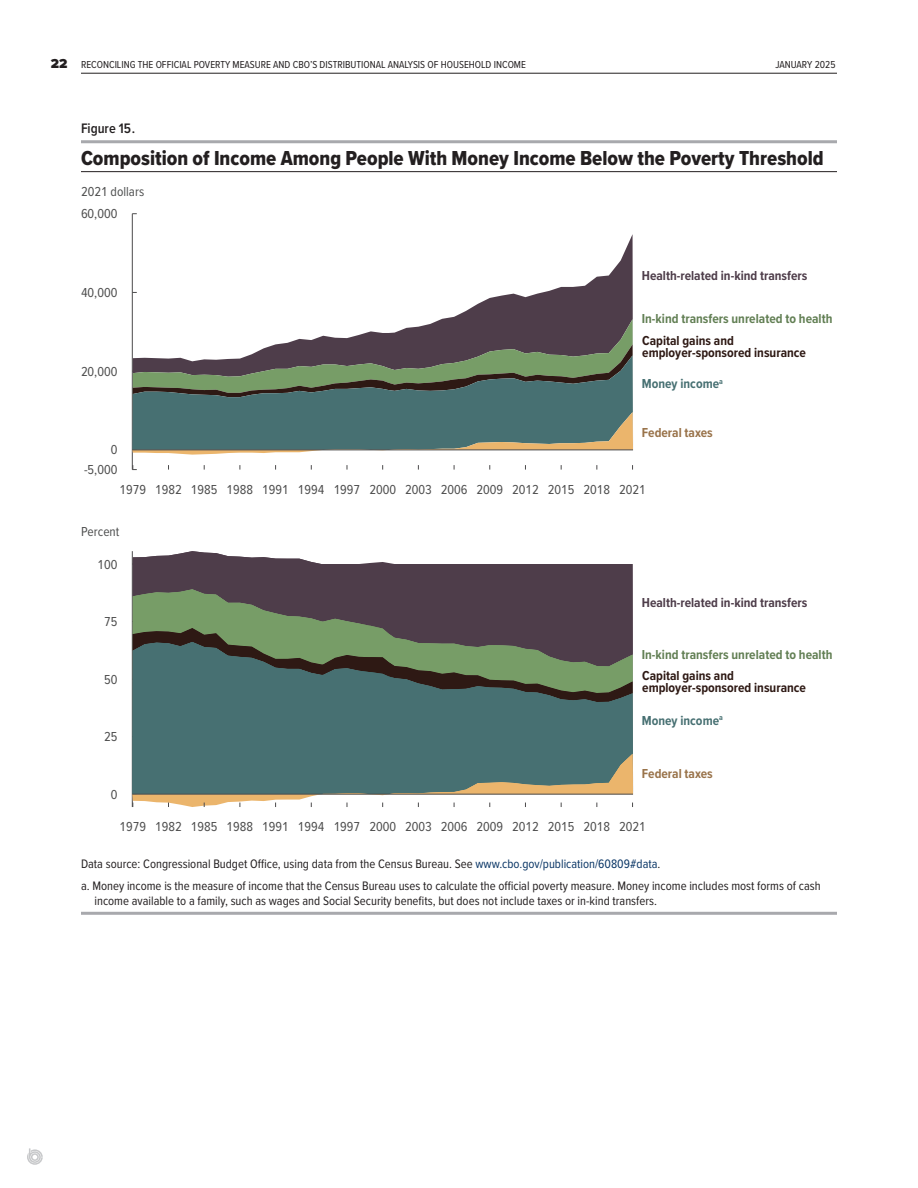
<style>
.page{position:relative;width:918px;height:1188px;background:#fff}
.page>*{position:absolute;margin:0;border:0;box-sizing:border-box;transform-origin:0 0}
.f2_title{font:21px "Proxima Nova Cond Extrabld";color:#231f20}
.t1{font:600 14.25px "Proxima Nova Cond";color:#231f20}
.t2{font:13.5px/19.6px "Proxima Nova T Cond";color:#4d4d4d;text-align:right}
.t3{font:700 13.5px/12px "Proxima Nova T Cond";color:#2e1914}
.t4{font:700 13.5px "Proxima Nova T Cond";color:#627f54}
.t5{font:700 13.5px "Proxima Nova T Cond";color:#4e3d4a}
.t6{font:700 13.5px "Proxima Nova T Cond";color:#99734a}
.t7{font:700 13.5px "Proxima Nova T Cond";color:#477072}
.t8{font:13.5px "Proxima Nova T Cond";color:#4e4f4f}
.n_notes_list_last{font:12.75px/15.3px "Proxima Nova Cond";color:#231f20}
.n_notes{font:12.75px "Proxima Nova Cond";color:#231f20}
.t9{font:10.5px "Proxima Nova Cond";color:#231f20}
.s1{font-family:"Proxima Nova";font-weight:900;font-size:13.5px}
.s2{color:#093565}
</style>
<div class="page">
<svg style="left:27px;top:1148px;width:16px;height:17px"></svg>
<hr style="left:81px;top:73px;width:756px;height:1px;background:#231f20">
<hr style="left:81px;top:140px;width:756px;height:3px;background:#a8a9ad">
<hr style="left:81px;top:171px;width:756px;height:1px;background:#231f20">
<hr style="left:81px;top:912px;width:756px;height:3px;background:#a8a9ad">
<hr style="left:132px;top:214px;width:1px;height:256px;background:#4c4b4c">
<svg style="left:132px;top:234px;width:501px;height:85px"></svg>
<svg style="left:132px;top:319px;width:501px;height:25px"></svg>
<svg style="left:132px;top:344px;width:501px;height:11px;fill:#4e3d4a"></svg>
<svg style="left:132px;top:355px;width:501px;height:57px"></svg>
<svg style="left:132px;top:412px;width:501px;height:43px"></svg>
<hr style="left:132px;top:450px;width:501px;height:1px;background:#4c4b4c">
<svg style="left:132px;top:551px;width:501px;height:38px;fill:#4e3d4a"></svg>
<svg style="left:132px;top:589px;width:501px;height:39px;fill:#4e3d4a"></svg>
<svg style="left:132px;top:628px;width:501px;height:14px;fill:#4e3d4a"></svg>
<svg style="left:132px;top:642px;width:501px;height:112px;fill:#477072"></svg>
<svg style="left:132px;top:754px;width:501px;height:53px"></svg>
<p class="t9" style="left:51px;top:56px;width:477px"><span class="s1">22</span> RECONCILING THE OFFICIAL POVERTY MEASURE AND CBO’S DISTRIBUTIONAL ANALYSIS OF HOUSEHOLD INCOME</p>
<p class="t9" style="left:775px;top:56px;width:11px">January</p>
<p class="t9" style="left:815px;top:56px;width:22px">2025</p>
<p class="t1" style="left:81px;top:118px;width:56px">Figure 15 .</p>
<h3 class="f2_title" style="left:81px;top:142px;width:744px">Composition of Income Among People With Money Income Below the Poverty Threshold</h3>
<p class="t8" style="left:81px;top:184px;width:65px">2021 dollars</p>
<p class="t2" style="left:81px;top:204px;width:38px">60,000</p>
<p class="t2" style="left:81px;top:283px;width:38px">40,000</p>
<p class="t2" style="left:81px;top:362px;width:38px">20,000</p>
<p class="t2" style="left:84px;top:440px;width:35px">0 -5,000</p>
<p class="t5" style="left:642px;top:268px;width:167px">Health-related in-kind transfers</p>
<p class="t4" style="left:642px;top:311px;width:192px">In-kind transfers unrelated to health</p>
<p class="t3" style="left:642px;top:335px;width:165px">Capital gains and employer-sponsored insurance</p>
<p class="t7" style="left:642px;top:376px;width:83px">Money income<sup>a</sup></p>
<p class="t6" style="left:642px;top:425px;width:72px">Federal taxes</p>
<p class="t2" style="left:120px;top:479px;width:528px">1979 1982 1985 1988 1991 1994 1997 2000 2003 2006 2009 2012 2015 2018 2021</p>
<p class="t8" style="left:81px;top:524px;width:40px">Percent</p>
<p class="t2" style="left:97px;top:554px;width:21px">100</p>
<p class="t2" style="left:104px;top:612px;width:15px">75</p>
<p class="t2" style="left:104px;top:670px;width:15px">50</p>
<p class="t2" style="left:104px;top:727px;width:15px">25</p>
<p class="t2" style="left:111px;top:785px;width:8px">0</p>
<p class="t5" style="left:642px;top:595px;width:167px">Health-related in-kind transfers</p>
<p class="t4" style="left:642px;top:646px;width:192px">In-kind transfers unrelated to health</p>
<p class="t3" style="left:642px;top:670px;width:165px">Capital gains and employer-sponsored insurance</p>
<p class="t7" style="left:642px;top:712px;width:83px">Money income<sup>a</sup></p>
<p class="t6" style="left:642px;top:766px;width:72px">Federal taxes</p>
<p class="t2" style="left:120px;top:817px;width:528px">1979 1982 1985 1988 1991 1994 1997 2000 2003 2006 2009 2012 2015 2018 2021</p>
<p class="n_notes" style="left:81px;top:854px;width:581px">Data source: Congressional Budget Office, using data from the Census Bureau. See <span class="s2">www.cbo.gov/publication/60809#data</span>.</p>
<p class="n_notes_list_last" style="left:94px;top:877px;width:728px;text-indent:-14px">a. Money income is the measure of income that the Census Bureau uses to calculate the official poverty measure. Money income includes most forms of cash income available to a family, such as wages and Social Security benefits, but does not include taxes or in-kind transfers.</p>
</div>
